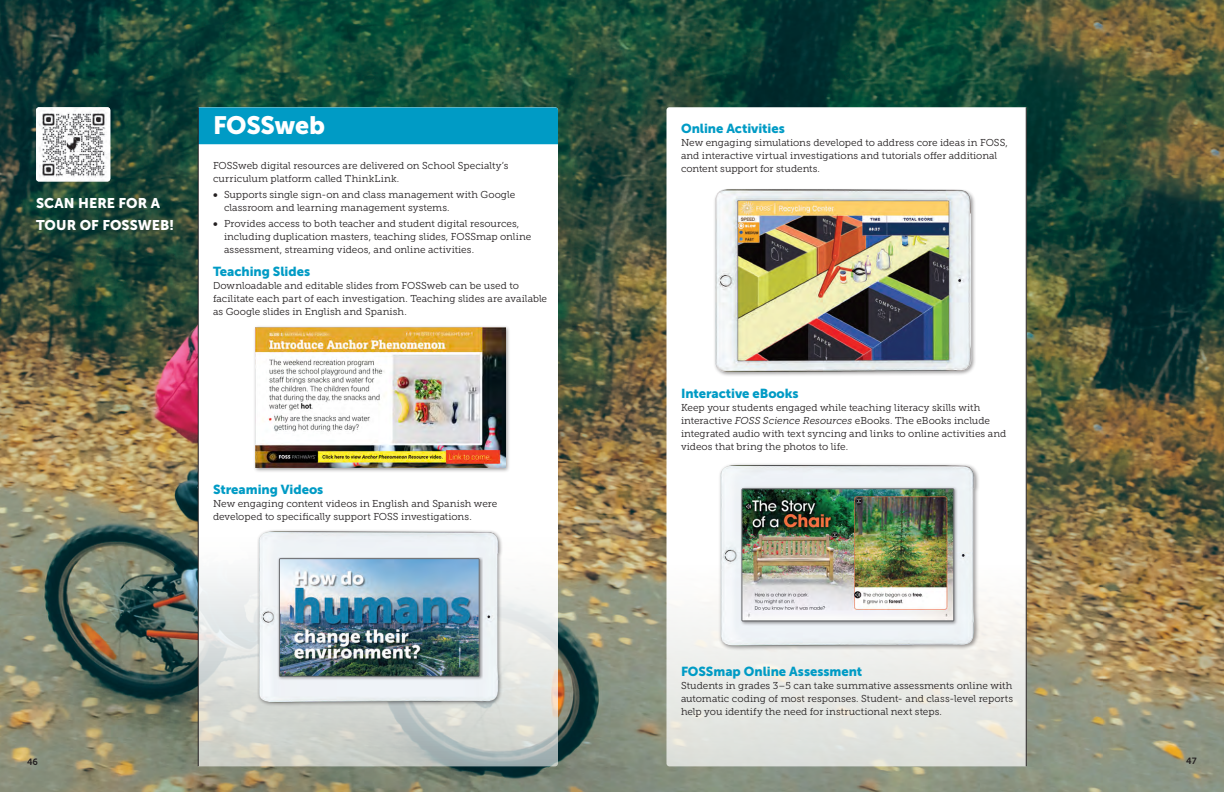
<style>
.page{position:relative;width:1224px;height:792px;background:#fff}
.page>*{position:absolute;margin:0;border:0;box-sizing:border-box;transform-origin:0 0}
.t1{font:25px "Museo Sans 900";letter-spacing:-.015em;color:#fff}
.t2{font:14px/22px "Museo Sans 900";letter-spacing:.005em;color:#fff}
.t3{font:13px "Museo Sans 900";letter-spacing:-.005em;color:#009bc5}
.t4{font:10px/13px "Museo Slab 300";color:#231f20}
.t5{font:9px "Museo Sans 700";color:#231f20}
.s1{font-family:"Museo Sans 900"}
.s2{font-family:"Museo Sans 300"}
.s3{font-style:italic}
</style>
<div class="page">
<img style="left:0;top:0;width:1224px;height:792px">
<svg style="left:199px;top:144px;width:359px;height:622px"></svg>
<div style="left:199px;top:107px;width:359px;height:37px;background:#009bc5"></div>
<hr style="left:198px;top:107px;width:1px;height:659px;background:#231f20">
<div style="left:253px;top:325px;width:258px;height:148px;background:#231f20;opacity:.45"></div>
<img style="left:256px;top:328px;width:249px;height:140px">
<svg style="left:666px;top:107px;width:360px;height:659px"></svg>
<hr style="left:1026px;top:107px;width:1px;height:659px;background:#231f20">
<img style="left:36px;top:107px;width:74px;height:74px">
<div style="left:257px;top:529px;width:246px;height:178px;background:#231f20;opacity:.45"></div>
<img style="left:259px;top:532px;width:243px;height:170px">
<div style="left:277px;top:557px;width:206px;height:124px;background:#231f20;opacity:.45"></div>
<img style="left:281px;top:560px;width:196px;height:115px">
<div style="left:279px;top:558px;width:200px;height:119px;border:1px solid #6c6d70"></div>
<img style="left:702px;top:181px;width:284px;height:199px">
<div style="left:718px;top:463px;width:262px;height:188px;background:#231f20;opacity:.45"></div>
<img style="left:720px;top:465px;width:258px;height:181px">
<div style="left:740px;top:486px;width:218px;height:140px;background:#231f20;opacity:.45"></div>
<img style="left:744px;top:491px;width:208px;height:128px">
<div style="left:742px;top:489px;width:212px;height:132px;border:1px solid #6c6d70"></div>
<h2 class="t2" style="left:36px;top:192px;width:140px">SCAN HERE FOR A<br>TOUR OF FOSSWEB!</h2>
<h1 class="t1" style="left:213px;top:111px;width:114px">FOSSweb</h1>
<p class="t4" style="left:213px;top:159px;width:297px">FOSSweb digital resources are delivered on School Specialty’s curriculum platform called ThinkLink.</p>
<p class="t4" style="left:224px;top:188px;width:293px;text-indent:-11px"><span class="s1">•</span> Supports single sign-on and class management with Google classroom and learning management systems.</p>
<p class="t4" style="left:224px;top:217px;width:309px;text-indent:-11px"><span class="s1">•</span> Provides access to both teacher and student digital resources, including duplication masters, teaching slides, FOSSmap online assessment, streaming videos, and online activities.</p>
<h3 class="t3" style="left:213px;top:264px;width:99px">Teaching Slides</h3>
<p class="t4" style="left:213px;top:279px;width:336px"><span class="s2">D</span>ownloadable and editable slides from FOSSweb can be used to facilitate each part of each investigation. Teaching slides are available as Google slides in English and Spanish.</p>
<h3 class="t3" style="left:213px;top:482px;width:112px">Streaming Videos</h3>
<p class="t4" style="left:213px;top:497px;width:286px">New engaging content videos in English and Spanish were developed to specifically support FOSS investigations.</p>
<h3 class="t3" style="left:681px;top:121px;width:105px">Online Activities</h3>
<p class="t4" style="left:681px;top:136px;width:329px">New engaging simulations developed to address core ideas in FOSS, and interactive virtual investigations and tutorials offer additional content support for students.</p>
<h3 class="t3" style="left:681px;top:386px;width:119px">Interactive eBooks</h3>
<p class="t4" style="left:681px;top:401px;width:327px">Keep your students engaged while teaching literacy skills with interactive <span class="s3">FOSS Science Resources</span> eBooks. The eBooks include integrated audio with text syncing and links to online activities and videos that bring the photos to life.</p>
<h3 class="t3" style="left:681px;top:664px;width:183px">FOSSmap Online Assessment</h3>
<p class="t4" style="left:681px;top:679px;width:334px;text-align:justify">Students in grades 3–5 can take summative assessments online with automatic coding of most responses. Student- and class-level reports help you identify the need for instructional next steps.</p>
<p class="t5" style="left:27px;top:756px;width:13px">46</p>
<p class="t5" style="left:1186px;top:756px;width:12px">47</p>
</div>
